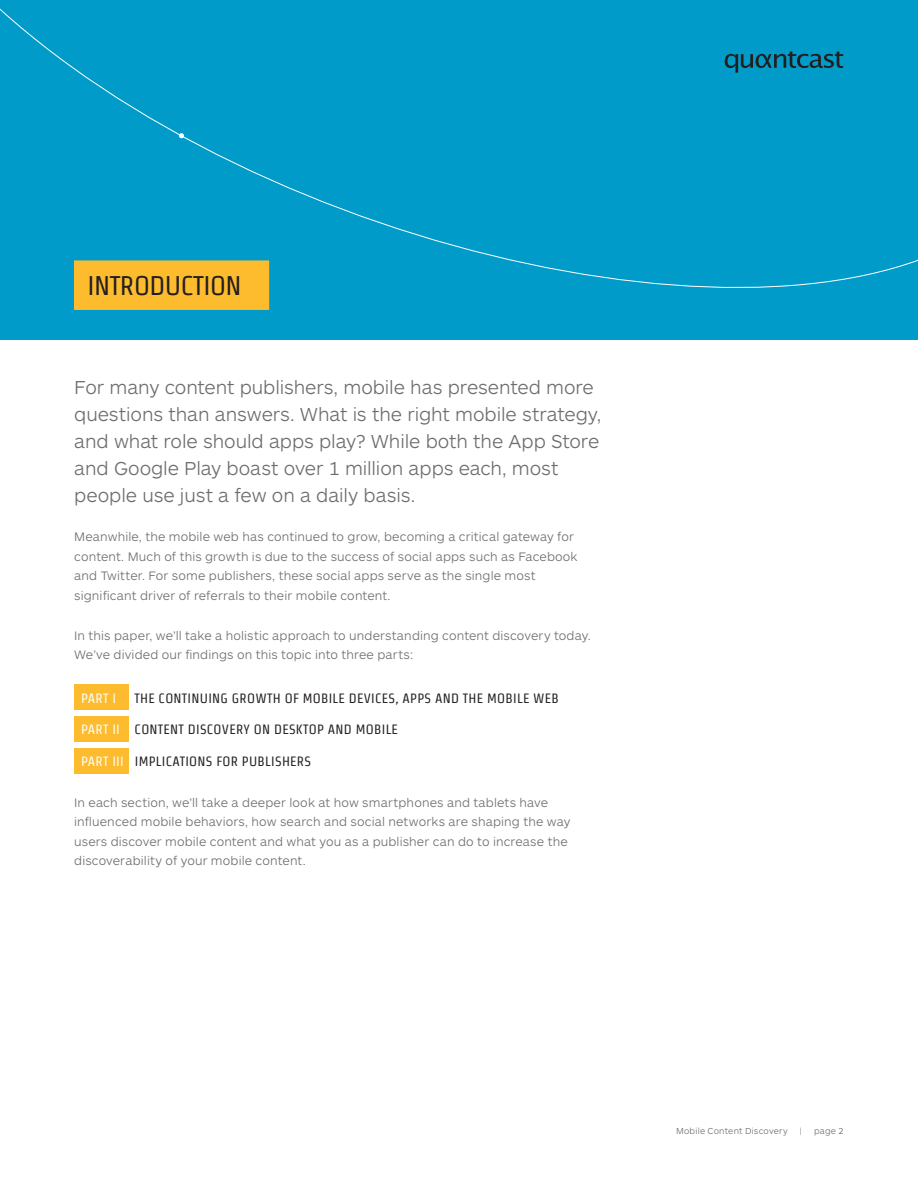
<style>
.page{position:relative;width:918px;height:1188px;background:#fff}
.page>*{position:absolute;margin:0;border:0;box-sizing:border-box;transform-origin:0 0}
.main_head_small{font:27px "Strait";letter-spacing:-.02em;color:#231f20}
.body_text{font:300 19.5px/27px "ARS Maquette Pro";letter-spacing:-.005em;color:#6c6d70}
.body_text-2{font:13.5px "Strait";letter-spacing:.02em;color:#231f20}
.body_text-3{font:13.5px "Strait";color:#fff}
.body_text-4{font:300 12.75px/19.5px "ARS Maquette Pro";letter-spacing:.01em;color:#6c6d70}
.body_text-5{font:300 9px "ARS Maquette Pro";letter-spacing:.025em;color:#6c6d70}
.s1{color:#fff}
</style>
<div class="page">
<div style="left:0;top:0;width:918px;height:339px;background:#009bc8"></div>
<svg style="left:179px;top:133px;width:5px;height:5px"></svg>
<div style="left:74px;top:260px;width:195px;height:50px;background:#fdbb2e"></div>
<div style="left:74px;top:716px;width:55px;height:26px;background:#fdbb2e"></div>
<div style="left:74px;top:748px;width:55px;height:26px;background:#fdbb2e"></div>
<div style="left:74px;top:684px;width:55px;height:26px;background:#fdbb2e"></div>
<svg style="left:725px;top:51px;width:118px;height:22px;background:#097798"></svg>
<p class="main_head_small" style="left:87px;top:271px;width:156px">INTRODUCTION</p>
<p class="body_text" style="left:74px;top:372px;width:529px">For many content publishers, mobile has presented more questions than answers. What is the right mobile strategy, and what role should apps play? While both the App Store and Google Play boast over 1 million apps each, most people use just a few on a daily basis.</p>
<p class="body_text-4" style="left:74px;top:527px;width:505px">Meanwhile, the mobile web has continued to grow, becoming a critical gateway for content. Much of this growth is due to the success of social apps such as Facebook and Twitter. For some publishers, these social apps serve as the single most significant driver of referrals to their mobile content.</p>
<p class="body_text-4" style="left:74px;top:625px;width:518px">In this paper, we’ll take a holistic approach to understanding content discovery today.<br>We’ve divided our findings on this topic into three parts:</p>
<p class="body_text-3" style="left:81px;top:690px;width:36px">PART I</p>
<p class="body_text-2" style="left:134px;top:690px;width:426px">THE CONTINUING GROWTH OF MOBILE DEVICES, APPS AND THE MOBILE WEB</p>
<p class="body_text-2" style="left:81px;top:722px;width:319px"><span class="s1">PART II</span> CONTENT DISCOVERY ON DESKTOP AND MOBILE</p>
<p class="body_text-2" style="left:81px;top:753px;width:232px"><span class="s1">PART III</span> IMPLICATIONS FOR PUBLISHERS</p>
<p class="body_text-4" style="left:74px;top:792px;width:498px">In each section, we’ll take a deeper look at how smartphones and tablets have influenced mobile behaviors, how search and social networks are shaping the way users discover mobile content and what you as a publisher can do to increase the discoverability of your mobile content.</p>
<p class="body_text-5" style="left:676px;top:1125px;width:113px">Mobile Content Discovery</p>
<p class="body_text-5" style="left:800px;top:1125px;width:3px">|</p>
<p class="body_text-5" style="left:814px;top:1125px;width:31px">page 2</p>
</div>
